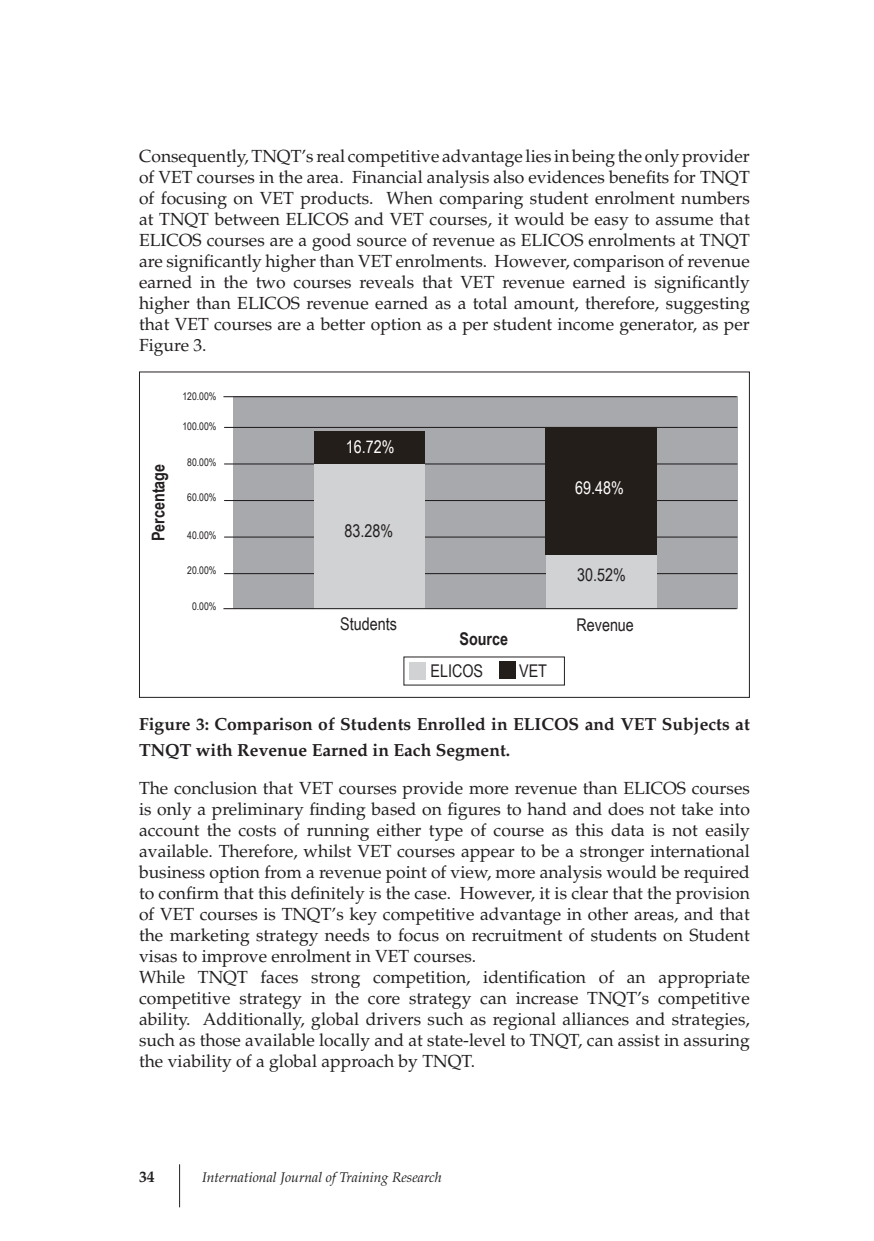
<style>
.page{position:relative;width:874px;height:1241px;background:#fff}
.page>*{position:absolute;margin:0;border:0;box-sizing:border-box;transform-origin:0 0}
.t1{font:17.5px/21px "Palatino";color:#231f20;text-align:justify}
.t2{font:700 17.5px/25.2px "Palatino";color:#231f20}
.Body_text{font:17.5px "Arial Narrow";color:#231f20}
.Body_text-2{font:700 17.5px "Arial Narrow";color:#231f20}
.Body_text-3{font:17.5px "Arial Narrow";color:#fff}
.t3{font:700 15.75px "Palatino";color:#231f20}
.t4{font:italic 14px "Palatino";color:#231f20}
.Body_text-4{font:10.5px "Arial Narrow";color:#231f20}
</style>
<div class="page">
<hr style="left:179px;top:1164px;width:1px;height:43px;background:#231f20">
<div style="left:233px;top:397px;width:504px;height:212px;background:#a8a9ad"></div>
<hr style="left:224px;top:463px;width:513px;height:1px;background:#231f20">
<div style="left:314px;top:431px;width:110px;height:33px;background:#241e1b"></div>
<hr style="left:224px;top:427px;width:513px;height:1px;background:#231f20">
<hr style="left:224px;top:500px;width:513px;height:1px;background:#231f20">
<hr style="left:224px;top:536px;width:513px;height:1px;background:#231f20">
<hr style="left:224px;top:573px;width:513px;height:1px;background:#231f20">
<hr style="left:223px;top:396px;width:513px;height:1px;background:#231f20">
<div style="left:409px;top:661px;width:16px;height:18px;background:#d1d2d4"></div>
<div style="left:499px;top:660px;width:17px;height:18px;background:#241e1b"></div>
<div style="left:546px;top:554px;width:110px;height:54px;background:#d1d2d4"></div>
<div style="left:545px;top:427px;width:111px;height:127px;background:#241e1b"></div>
<div style="left:314px;top:464px;width:110px;height:144px;background:#d1d2d4"></div>
<hr style="left:223px;top:608px;width:513px;height:1px;background:#231f20">
<p class="t1" style="left:139px;top:146px;width:612px">Consequently, TNQT’s real competitive advantage lies in being the only provider of VET courses in the area. Financial analysis also evidences benefits for TNQT of focusing on VET products. When comparing student enrolment numbers at TNQT between ELICOS and VET courses, it would be easy to assume that ELICOS courses are a good source of revenue as ELICOS enrolments at TNQT are significantly higher than VET enrolments. However, comparison of revenue earned in the two courses reveals that VET revenue earned is significantly higher than ELICOS revenue earned as a total amount, therefore, suggesting that VET courses are a better option as a per student income generator, as per Figure 3.</p>
<p class="Body_text-2" style="left:148px;top:541px;width:79px;rotate:-90deg">Percentage</p>
<p class="Body_text-4" style="left:182px;top:390px;width:35px">120.00%</p>
<p class="Body_text-4" style="left:182px;top:420px;width:35px">100.00%</p>
<p class="Body_text-4" style="left:187px;top:456px;width:31px">80.00%</p>
<p class="Body_text-4" style="left:187px;top:491px;width:31px">60.00%</p>
<p class="Body_text-4" style="left:187px;top:529px;width:31px">40.00%</p>
<p class="Body_text-4" style="left:187px;top:564px;width:31px">20.00%</p>
<p class="Body_text-4" style="left:192px;top:600px;width:26px">0.00%</p>
<p class="Body_text-3" style="left:345px;top:437px;width:50px">16.72%</p>
<p class="Body_text" style="left:344px;top:520px;width:50px">83.28%</p>
<p class="Body_text-3" style="left:574px;top:478px;width:50px">69.48%</p>
<p class="Body_text" style="left:577px;top:564px;width:50px">30.52%</p>
<p class="Body_text" style="left:340px;top:613px;width:58px">Students</p>
<p class="Body_text" style="left:576px;top:614px;width:59px">Revenue</p>
<p class="Body_text-2" style="left:459px;top:628px;width:50px">Source</p>
<p class="Body_text" style="left:430px;top:660px;width:54px">ELICOS</p>
<p class="Body_text" style="left:519px;top:660px;width:29px">VET</p>
<p class="t2" style="left:139px;top:712px;width:612px">Figure 3: Comparison of Students Enrolled in ELICOS and VET Subjects at<br>TNQT with Revenue Earned in Each Segment.</p>
<p class="t1" style="left:139px;top:777px;width:612px">The conclusion that VET courses provide more revenue than ELICOS courses is only a preliminary finding based on figures to hand and does not take into account the costs of running either type of course as this data is not easily available. Therefore, whilst VET courses appear to be a stronger international business option from a revenue point of view, more analysis would be required to confirm that this definitely is the case. However, it is clear that the provision of VET courses is TNQT’s key competitive advantage in other areas, and that the marketing strategy needs to focus on recruitment of students on Student visas to improve enrolment in VET courses.</p>
<p class="t1" style="left:139px;top:966px;width:612px">While TNQT faces strong competition, identification of an appropriate competitive strategy in the core strategy can increase TNQT’s competitive ability. Additionally, global drivers such as regional alliances and strategies, such as those available locally and at state-level to TNQT, can assist in assuring the viability of a global approach by TNQT.</p>
<p class="t3" style="left:139px;top:1167px;width:17px">34</p>
<p class="t4" style="left:202px;top:1168px;width:241px">International Journal of Training Research</p>
</div>
